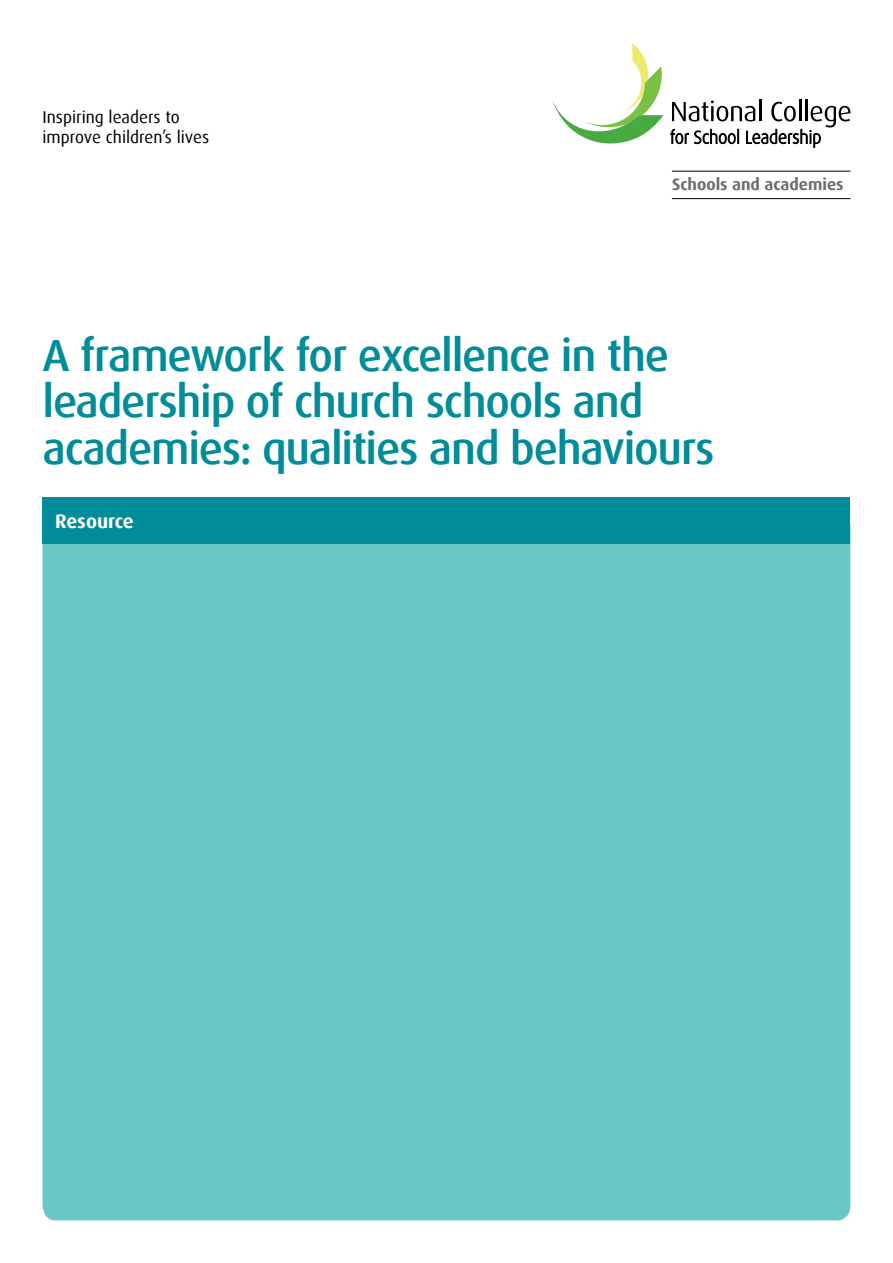
<style>
.page{position:relative;width:893px;height:1263px;background:#fff}
.page>*{position:absolute;margin:0;border:0;box-sizing:border-box;transform-origin:0 0}
.t1{font:500 45px/46.5px "Dax";letter-spacing:-.03em;color:#008c99}
.t2{font:700 19.5px "Dax";color:#fff}
.t3{font:17.1px/20.2px "Dax";color:#000}
.t4{font:700 16.5px "Dax";color:#6d6e71}
</style>
<div class="page">
<hr style="left:672px;top:171px;width:178px;height:1px;background:#000">
<hr style="left:672px;top:198px;width:178px;height:1px;background:#000">
<div style="left:43px;top:544px;width:807px;height:676px;background:#68c8c6"></div>
<div style="left:43px;top:497px;width:807px;height:47px;background:#008c99"></div>
<svg style="left:553px;top:43px;width:110px;height:101px"></svg>
<hr style="left:759px;top:99px;width:3px;height:22px;background:#000">
<hr style="left:799px;top:99px;width:2px;height:22px;background:#000">
<hr style="left:805px;top:99px;width:3px;height:22px;background:#000">
<svg style="left:670px;top:101px;width:180px;height:46px"></svg>
<p class="t3" style="left:43px;top:107px;width:168px">Inspiring leaders to improve children’s lives</p>
<p class="t4" style="left:672px;top:175px;width:173px">Schools and academies</p>
<p class="t1" style="left:43px;top:332px;width:673px">A framework for excellence in the leadership of church schools and academies: qualities and behaviours</p>
<p class="t2" style="left:55px;top:510px;width:80px">Resource</p>
</div>
